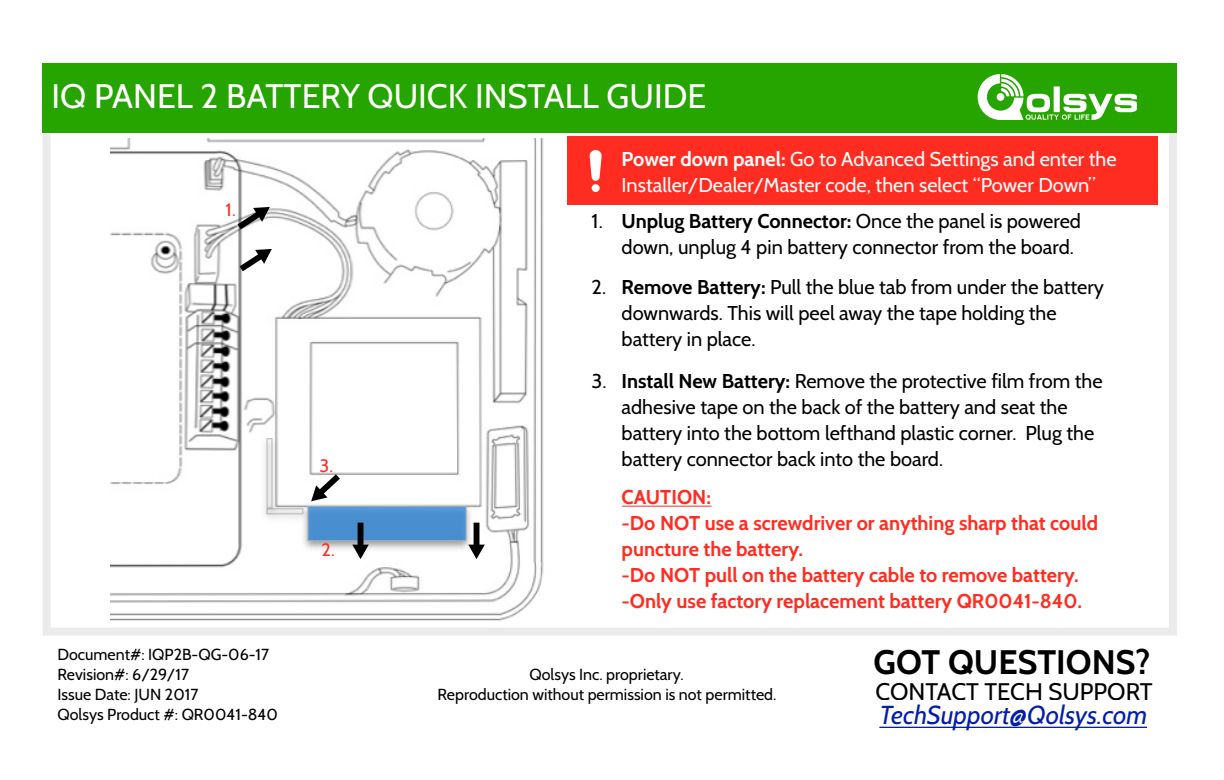
<style>
.page{position:relative;width:1224px;height:780px;background:#fff}
.page>*{position:absolute;margin:0;border:0;box-sizing:border-box;transform-origin:0 0}
.t1{font:34px "Cabin";color:#fff}
.t2{font:700 34px "Cabin";color:#000}
.t3{font:italic 26px "Cabin";color:#021eaa}
.t4{font:24px "Cabin";color:#000}
.t5{font:20px/26px "Cabin";color:#000}
.t6{font:700 20px/26px "Cabin";color:#ff2d21}
.t7{font:20px/26px "Cabin";color:#fff}
.t8{font:18px "Cabin";color:#ff2d21}
.t9{font:16px/20px "Cabin";color:#000}
.s1{font-weight:700}
</style>
<div class="page">
<img style="left:110px;top:139px;width:434px;height:482px">
<div style="left:43px;top:117px;width:1134px;height:519px;border:8px solid #ebebeb"></div>
<hr style="left:879px;top:727px;width:268px;height:1px;background:#021eaa">
<svg style="left:240px;top:249px;width:32px;height:22px"></svg>
<svg style="left:238px;top:207px;width:32px;height:22px"></svg>
<svg style="left:352px;top:523px;width:17px;height:36px"></svg>
<svg style="left:468px;top:523px;width:17px;height:36px"></svg>
<svg style="left:311px;top:474px;width:29px;height:27px"></svg>
<hr style="left:622px;top:506px;width:90px;height:1px;background:#ff2d21">
<div style="left:43px;top:63px;width:1134px;height:70px;background:#26a500"></div>
<div style="left:567px;top:137px;width:591px;height:68px;background:#ff2d21"></div>
<svg style="left:978px;top:75px;width:159px;height:45px"></svg>
<div style="left:592px;top:184px;width:8px;height:7px;background:#fff;border-radius:50%"></div>
<svg style="left:590px;top:150px;width:11px;height:31px"></svg>
<h1 class="t1" style="left:52px;top:75px;width:656px">IQ PANEL 2 BATTERY QUICK INSTALL GUIDE</h1>
<p class="t8" style="left:226px;top:199px;width:12px">1.</p>
<p class="t9" style="left:58px;top:644px;width:222px">Document#: IQP2B-QG-06-17<br>Revision#: 6/29/17<br>Issue Date: JUN 2017<br>Qolsys Product #: QR0041-840</p>
<p class="t8" style="left:320px;top:455px;width:15px">3.</p>
<p class="t8" style="left:322px;top:539px;width:15px">2.</p>
<p class="t7" style="left:622px;top:146px;width:497px"><span class="s1">Power down panel:</span> Go to Advanced Settings and enter the<br>Installer/Dealer/Master code, then select “Power Down”</p>
<p class="t5" style="left:622px;top:208px;width:461px;text-indent:-30px">1. <span class="s1">Unplug Battery Connector:</span> Once the panel is powered down, unplug 4 pin battery connector from the board.</p>
<p class="t5" style="left:622px;top:274px;width:484px;text-indent:-30px">2. <span class="s1">Remove Battery:</span> Pull the blue tab from under the battery downwards. This will peel away the tape holding the battery in place.</p>
<p class="t5" style="left:622px;top:368px;width:482px;text-indent:-30px">3. <span class="s1">Install New Battery:</span> Remove the protective film from the adhesive tape on the back of the battery and seat the battery into the bottom lefthand plastic corner. Plug the battery connector back into the board.</p>
<p class="t6" style="left:622px;top:484px;width:478px">CAUTION:<br>-Do NOT use a screwdriver or anything sharp that could puncture the battery.<br>-Do NOT pull on the battery cable to remove battery. -Only use factory replacement battery QR0041-840.</p>
<p class="t9" style="left:438px;top:664px;width:340px;text-align:center">Qolsys Inc. proprietary.<br>Reproduction without permission is not permitted.</p>
<h1 class="t2" style="left:874px;top:642px;width:278px">GOT QUESTIONS?</h1>
<p class="t4" style="left:876px;top:677px;width:278px">CONTACT TECH SUPPORT</p>
<h2 class="t3" style="left:880px;top:699px;width:269px">TechSupport@Qolsys.com</h2>
</div>
